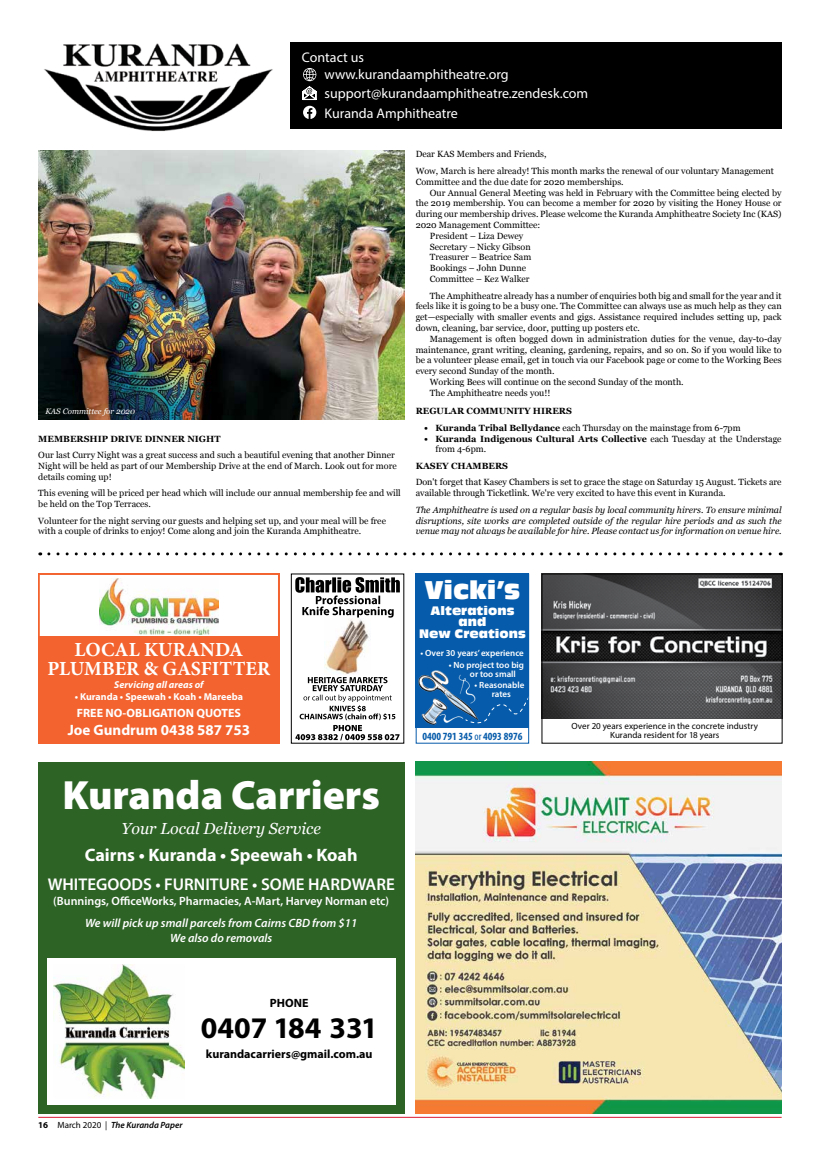
<style>
.page{position:relative;width:820px;height:1149px;background:#fff}
.page>*{position:absolute;margin:0;border:0;box-sizing:border-box;transform-origin:0 0}
.t1{font:900 41px "Myriad Pro";color:#fff}
.t2{font:700 30px "Myriad Pro";color:#000}
.t3{font:25px "Antique Olive Compact";color:#fff}
.t4{font:700 20px/19px "Minion Pro";color:#fff;text-align:center}
.t5{font:700 18px "Myriad Pro";color:#fff}
.t6{font:600 17px "Myriad Pro";color:#fff}
.t7{font:italic 16px "Georgia";color:#fff}
.t8{font:700 15px "Myriad Pro";color:#fff}
.t9{font:14px/16.8px "Myriad Pro";color:#fff}
.t10{font:italic 600 12px/14.4px "Myriad Pro";color:#fff;text-align:center}
.t11{font:600 12px "Myriad Pro";color:#fff}
.t12{font:700 12px "Myriad Pro";color:#000}
.t13{font:12px/11px "Antique Olive Compact";color:#fff;text-align:center}
.t14{font:700 12px "Myriad Pro";color:#fff}
.t15{font:700 condensed 11px "Myriad Pro";color:#065baa}
.t16{font:700 10px "Myriad Pro";color:#fff}
.t17{font:italic 700 10px "Myriad Pro";color:#fff}
.t18{font:9px/10.8px "Georgia";color:#000}
.t19{font:italic 9px/10.8px "Georgia";color:#000;text-align:justify}
.t20{font:700 9px/10.8px "Georgia";color:#000}
.t21{font:9px/9px "Myriad Pro";letter-spacing:.005em;color:#000;text-align:center}
.t22{font:600 9px/9px "Myriad Pro";color:#fff}
.t23{font:italic 600 9px "Myriad Pro";color:#000}
.t24{font:italic 8px "Georgia";color:#fff}
.s1{font-weight:700}
.s2{font-weight:400}
.s3{font-weight:700;font-style:normal}
.s4{font-weight:400;font-style:normal}
</style>
<div class="page">
<hr style="left:38px;top:1116px;width:743px;height:1px;background:#da1a32">
<div style="left:415px;top:573px;width:114px;height:170px;background:#065baa"></div>
<div style="left:415px;top:728px;width:114px;height:15px;background:#fff"></div>
<img style="left:418px;top:670px;width:62px;height:55px">
<svg style="left:464px;top:686px;width:62px;height:37px"></svg>
<div style="left:415px;top:573px;width:114px;height:170px;border:1px solid #065baa"></div>
<img style="left:324px;top:618px;width:45px;height:56px">
<div style="left:291px;top:573px;width:113px;height:170px;border:1px solid #000"></div>
<svg style="left:295px;top:677px;width:104px;height:63px"></svg>
<svg style="left:295px;top:577px;width:104px;height:40px"></svg>
<img style="left:543px;top:575px;width:237px;height:143px">
<div style="left:541px;top:573px;width:241px;height:170px;border:1px solid #000"></div>
<div style="left:38px;top:573px;width:241px;height:170px;background:#f2632f"></div>
<div style="left:38px;top:573px;width:241px;height:62px;background:#fff"></div>
<img style="left:100px;top:578px;width:118px;height:55px">
<div style="left:38px;top:573px;width:241px;height:170px;border:2px solid #f2632f"></div>
<img style="left:38px;top:151px;width:366px;height:269px">
<div style="left:38px;top:761px;width:366px;height:352px;background:#2e6326"></div>
<div style="left:47px;top:958px;width:348px;height:146px;background:#fff"></div>
<img style="left:54px;top:964px;width:130px;height:134px">
<img style="left:415px;top:761px;width:366px;height:352px">
<div style="left:290px;top:43px;width:491px;height:86px;background:#000"></div>
<img style="left:44px;top:43px;width:229px;height:88px">
<svg style="left:303px;top:106px;width:13px;height:13px"></svg>
<svg style="left:302px;top:68px;width:14px;height:32px"></svg>
<svg style="left:49px;top:552px;width:731px;height:3px"></svg>
<h3 class="t9" style="left:324px;top:48px;width:185px;text-indent:-23px">Contact us www.kurandaamphitheatre.org</h3>
<h3 class="t9" style="left:324px;top:84px;width:265px;line-height:19.6px">support@kurandaamphitheatre.zendesk.com<br>Kuranda Amphitheatre</h3>
<p class="t18" style="left:415px;top:146px;width:359px;line-height:16.5px">Dear KAS Members and Friends,<br>Wow, March is here already! This month marks the renewal of our voluntary Management</p>
<p class="t18" style="left:415px;top:176px;width:209px">Committee and the due date for 2020 memberships.</p>
<p class="t18" style="left:429px;top:187px;width:353px">Our Annual General Meeting was held in February with the Committee being elected by</p>
<p class="t18" style="left:415px;top:197px;width:367px">the 2019 membership. You can become a member for 2020 by visiting the Honey House or</p>
<p class="t18" style="left:415px;top:208px;width:367px">during our membership drives. Please welcome the Kuranda Amphitheatre Society Inc (KAS)</p>
<p class="t18" style="left:415px;top:219px;width:126px">2020 Management Committee:</p>
<p class="t18" style="left:429px;top:230px;width:95px">President – Liza Dewey</p>
<p class="t18" style="left:429px;top:241px;width:102px">Secretary – Nicky Gibson</p>
<p class="t18" style="left:429px;top:251px;width:103px">Treasurer – Beatrice Sam</p>
<p class="t18" style="left:429px;top:262px;width:98px">Bookings – John Dunne</p>
<p class="t18" style="left:429px;top:273px;width:101px">Committee – Kez Walker</p>
<p class="t18" style="left:415px;top:289px;width:367px;text-align:justify;text-indent:14px">The Amphitheatre already has a number of enquiries both big and small for the year and it feels like it is going to be a busy one. The Committee can always use as much help as they can get—especially with smaller events and gigs. Assistance required includes setting up, pack down, cleaning, bar service, door, putting up posters etc.</p>
<p class="t18" style="left:429px;top:333px;width:353px">Management is often bogged down in administration duties for the venue, day-to-day</p>
<p class="t18" style="left:415px;top:343px;width:367px">maintenance, grant writing, cleaning, gardening, repairs, and so on. So if you would like to</p>
<p class="t18" style="left:415px;top:354px;width:367px">be a volunteer please email, get in touch via our Facebook page or come to the Working Bees</p>
<p class="t18" style="left:415px;top:365px;width:140px">every second Sunday of the month.</p>
<p class="t18" style="left:429px;top:376px;width:255px">Working Bees will continue on the second Sunday of the month.</p>
<p class="t18" style="left:429px;top:387px;width:122px">The Amphitheatre needs you!!</p>
<p class="t20" style="left:415px;top:405px;width:158px">REGULAR COMMUNITY HIRERS</p>
<p class="t18" style="left:424px;top:422px;width:318px"><span class="s1">• Kuranda Tribal Bellydance</span> each Thursday on the mainstage from 6-7pm</p>
<p class="t20" style="left:435px;top:432px;width:347px;text-indent:-11px">• Kuranda Indigenous Cultural Arts Collective <span class="s2">each Tuesday at the Understage from 4-6pm.</span></p>
<p class="t20" style="left:415px;top:460px;width:94px">KASEY CHAMBERS</p>
<p class="t18" style="left:415px;top:476px;width:367px">Don't forget that Kasey Chambers is set to grace the stage on Saturday 15 August. Tickets are available through Ticketlink. We're very excited to have this event in Kuranda.</p>
<p class="t19" style="left:415px;top:503px;width:367px">The Amphitheatre is used on a regular basis by local community hirers. To ensure minimal disruptions, site works are completed outside of the regular hire periods and as such the venue may not always be available for hire. Please contact us for information on venue hire.</p>
<p class="t24" style="left:45px;top:405px;width:91px">KAS Committee for 2020</p>
<p class="t20" style="left:38px;top:432px;width:184px">MEMBERSHIP DRIVE DINNER NIGHT</p>
<p class="t18" style="left:38px;top:449px;width:360px">Our last Curry Night was a great success and such a beautiful evening that another Dinner<br>Night will be held as part of our Membership Drive at the end of March. Look out for more details coming up!</p>
<p class="t18" style="left:38px;top:487px;width:364px">This evening will be priced per head which will include our annual membership fee and will be held on the Top Terraces.</p>
<p class="t18" style="left:38px;top:514px;width:349px">Volunteer for the night serving our guests and helping set up, and your meal will be free with a couple of drinks to enjoy! Come along and join the Kuranda Amphitheatre.</p>
<h3 class="t4" style="left:47px;top:640px;width:224px">LOCAL KURANDA<br>PLUMBER &amp; GASFITTER</h3>
<p class="t17" style="left:114px;top:677px;width:91px">Servicing all areas of</p>
<p class="t16" style="left:75px;top:689px;width:170px">• Kuranda • Speewah • Koah • Mareeba</p>
<h3 class="t14" style="left:77px;top:705px;width:166px">FREE NO-OBLIGATION QUOTES</h3>
<h3 class="t8" style="left:68px;top:720px;width:184px">Joe Gundrum 0438 587 753</h3>
<h1 class="t1" style="left:63px;top:767px;width:318px">Kuranda Carriers</h1>
<h3 class="t7" style="left:121px;top:819px;width:201px">Your Local Delivery Service</h3>
<h3 class="t5" style="left:85px;top:843px;width:274px">Cairns • Kuranda • Speewah • Koah</h3>
<h3 class="t6" style="left:48px;top:873px;width:348px">WHITEGOODS • FURNITURE • SOME HARDWARE</h3>
<h3 class="t11" style="left:53px;top:892px;width:337px">(Bunnings, OfficeWorks, Pharmacies, A-Mart, Harvey Norman etc)</h3>
<h3 class="t10" style="left:85px;top:915px;width:273px">We will pick up small parcels from Cairns CBD from $11<br>We also do removals</h3>
<h3 class="t12" style="left:270px;top:994px;width:40px">PHONE</h3>
<h2 class="t2" style="left:201px;top:1007px;width:178px">0407 184 331</h2>
<h3 class="t12" style="left:206px;top:1045px;width:168px">kurandacarriers@gmail.com.au</h3>
<p class="t23" style="left:38px;top:1118px;width:146px"><span class="s3">16</span> <span class="s4">March 2020 |</span> The Kuranda Paper</p>
<h3 class="t3" style="left:424px;top:574px;width:97px">Vicki’s</h3>
<h3 class="t13" style="left:419px;top:604px;width:108px">Alterations and<br>New Creations</h3>
<p class="t22" style="left:420px;top:647px;width:105px">• Over 30 years’ experience</p>
<p class="t22" style="left:470px;top:659px;width:56px;text-indent:-21px">• No project too big or too small</p>
<p class="t22" style="left:474px;top:680px;width:51px;text-align:center">• Reasonable rates</p>
<p class="t15" style="left:422px;top:729px;width:102px">0400 791 345 <span class="s2">or</span> 4093 8976</p>
<p class="t21" style="left:571px;top:720px;width:188px">Over 20 years experience in the concrete industry<br>Kuranda resident for 18 years</p>
</div>
